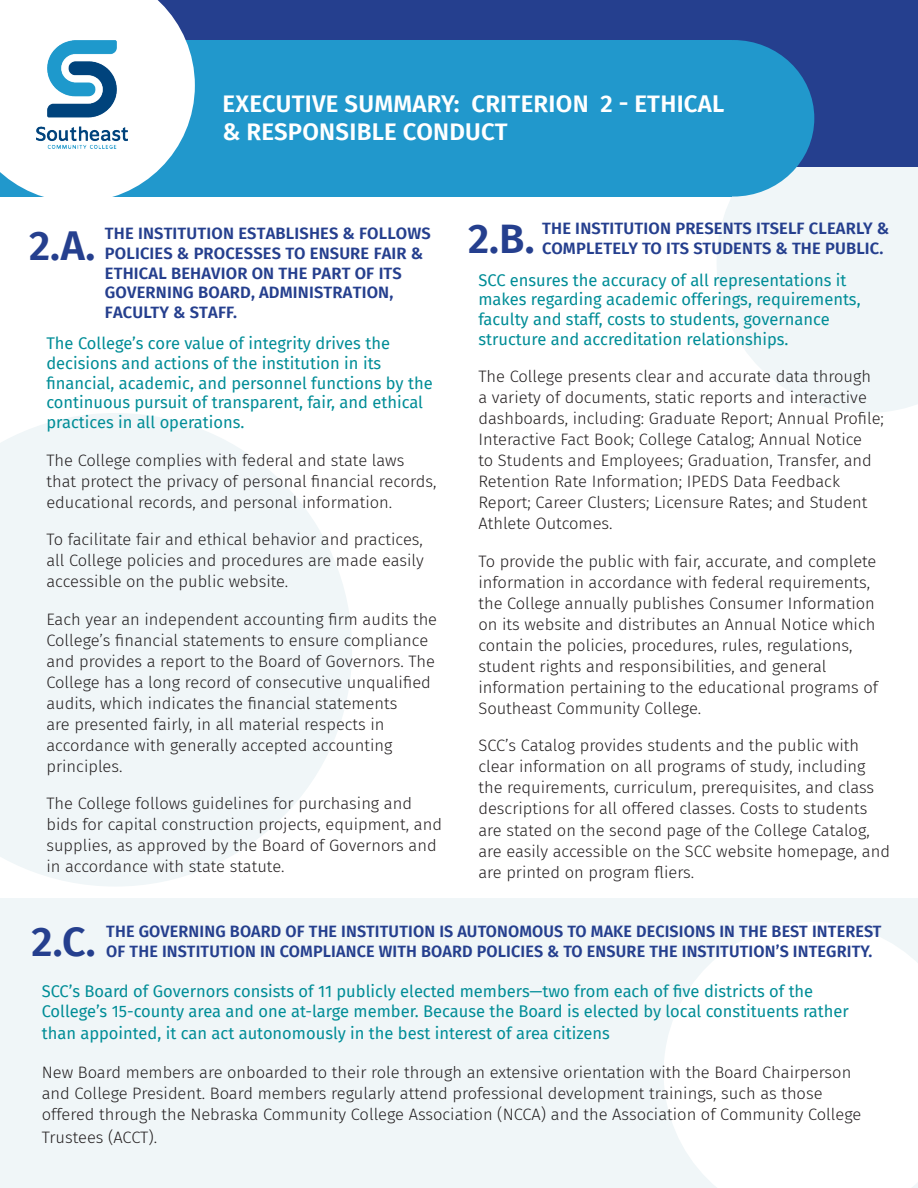
<style>
.page{position:relative;width:918px;height:1188px;background:#fff}
.page>*{position:absolute;margin:0;border:0;box-sizing:border-box;transform-origin:0 0}
.t1{font:600 41.25px "Fira Sans";color:#253f8e}
.t2{font:600 24px/28.8px "Fira Sans";letter-spacing:.01em;color:#fff}
.t3{font:300 16.5px/21px "Fira Sans";color:#231f20}
.t4{font:16.5px/19.8px "Fira Sans";color:#008d97}
.t5{font:600 16.5px/19.8px "Fira Sans";letter-spacing:.01em;color:#253f8e}
</style>
<div class="page">
<div style="left:0;top:898px;width:918px;height:290px;background:#f0f6f8"></div>
<svg style="left:664px;top:922px;width:254px;height:266px;fill:#fff"></svg>
<svg style="left:0;top:413px;width:352px;height:473px;fill:#f0f6f8"></svg>
<svg style="left:717px;top:166px;width:201px;height:247px;fill:#f0f6f8"></svg>
<div style="left:0;top:0;width:918px;height:166px;background:#253f8e"></div>
<div style="left:0;top:40px;width:732px;height:157px;background:#2198cc"></div>
<div style="left:652px;top:40px;width:162px;height:157px;background:#2198cc;border-radius:50%"></div>
<svg style="left:0;top:0;width:195px;height:197px"></svg>
<img style="left:37px;top:40px;width:90px;height:108px">
<p class="t2" style="left:222px;top:87px;width:503px">EXECUTIVE SUMMARY: CRITERION 2 - ETHICAL &amp; RESPONSIBLE CONDUCT</p>
<p class="t1" style="left:29px;top:212px;width:68px">2.A.</p>
<p class="t5" style="left:105px;top:222px;width:328px">THE INSTITUTION ESTABLISHES &amp; FOLLOWS<br>POLICIES &amp; PROCESSES TO ENSURE FAIR &amp;<br>ETHICAL BEHAVIOR ON THE PART OF ITS<br>GOVERNING BOARD, ADMINISTRATION,<br>FACULTY &amp; STAFF.</p>
<p class="t4" style="left:46px;top:333px;width:388px">The College’s core value of integrity drives the decisions and actions of the institution in its financial, academic, and personnel functions by the continuous pursuit of transparent, fair, and ethical practices in all operations.</p>
<p class="t3" style="left:46px;top:449px;width:392px">The College complies with federal and state laws that protect the privacy of personal financial records, educational records, and personal information.</p>
<p class="t3" style="left:46px;top:529px;width:379px;text-align:justify">To facilitate fair and ethical behavior and practices, all College policies and procedures are made easily accessible on the public website.</p>
<p class="t3" style="left:46px;top:608px;width:392px">Each year an independent accounting firm audits the College’s financial statements to ensure compliance and provides a report to the Board of Governors. The College has a long record of consecutive unqualified audits, which indicates the financial statements<br>are presented fairly, in all material respects in accordance with generally accepted accounting principles.</p>
<p class="t3" style="left:46px;top:793px;width:397px">The College follows guidelines for purchasing and bids for capital construction projects, equipment, and supplies, as approved by the Board of Governors and in accordance with state statute.</p>
<p class="t1" style="left:468px;top:205px;width:68px">2.B.</p>
<p class="t5" style="left:542px;top:218px;width:349px">THE INSTITUTION PRESENTS ITSELF CLEARLY &amp;<br>COMPLETELY TO ITS STUDENTS &amp; THE PUBLIC.</p>
<p class="t4" style="left:478px;top:269px;width:384px">SCC ensures the accuracy of all representations it makes regarding academic offerings, requirements, faculty and staff, costs to students, governance structure and accreditation relationships.</p>
<p class="t3" style="left:478px;top:366px;width:407px">The College presents clear and accurate data through<br>a variety of documents, static reports and interactive dashboards, including: Graduate Report; Annual Profile; Interactive Fact Book; College Catalog; Annual Notice<br>to Students and Employees; Graduation, Transfer, and Retention Rate Information; IPEDS Data Feedback Report; Career Clusters; Licensure Rates; and Student Athlete Outcomes.</p>
<p class="t3" style="left:478px;top:551px;width:401px">To provide the public with fair, accurate, and complete information in accordance with federal requirements, the College annually publishes Consumer Information on its website and distributes an Annual Notice which contain the policies, procedures, rules, regulations, student rights and responsibilities, and general information pertaining to the educational programs of Southeast Community College.</p>
<p class="t3" style="left:478px;top:735px;width:413px">SCC’s Catalog provides students and the public with clear information on all programs of study, including the requirements, curriculum, prerequisites, and class descriptions for all offered classes. Costs to students are stated on the second page of the College Catalog, are easily accessible on the SCC website homepage, and are printed on program fliers.</p>
<p class="t1" style="left:32px;top:908px;width:66px">2.C.</p>
<p class="t5" style="left:106px;top:921px;width:777px">THE GOVERNING BOARD OF THE INSTITUTION IS AUTONOMOUS TO MAKE DECISIONS IN THE BEST INTEREST</p>
<p class="t5" style="left:106px;top:941px;width:768px">OF THE INSTITUTION IN COMPLIANCE WITH BOARD POLICIES &amp; TO ENSURE THE INSTITUTION’S INTEGRITY.</p>
<p class="t4" style="left:42px;top:981px;width:809px">SCC’s Board of Governors consists of 11 publicly elected members—two from each of five districts of the<br>College’s 15-county area and one at-large member. Because the Board is elected by local constituents rather</p>
<p class="t4" style="left:42px;top:1023px;width:570px">than appointed, it can act autonomously in the best interest of area citizens</p>
<p class="t3" style="left:42px;top:1062px;width:821px">New Board members are onboarded to their role through an extensive orientation with the Board Chairperson and College President. Board members regularly attend professional development trainings, such as those offered through the Nebraska Community College Association (NCCA) and the Association of Community College</p>
<p class="t3" style="left:42px;top:1126px;width:117px">Trustees (ACCT).</p>
</div>
